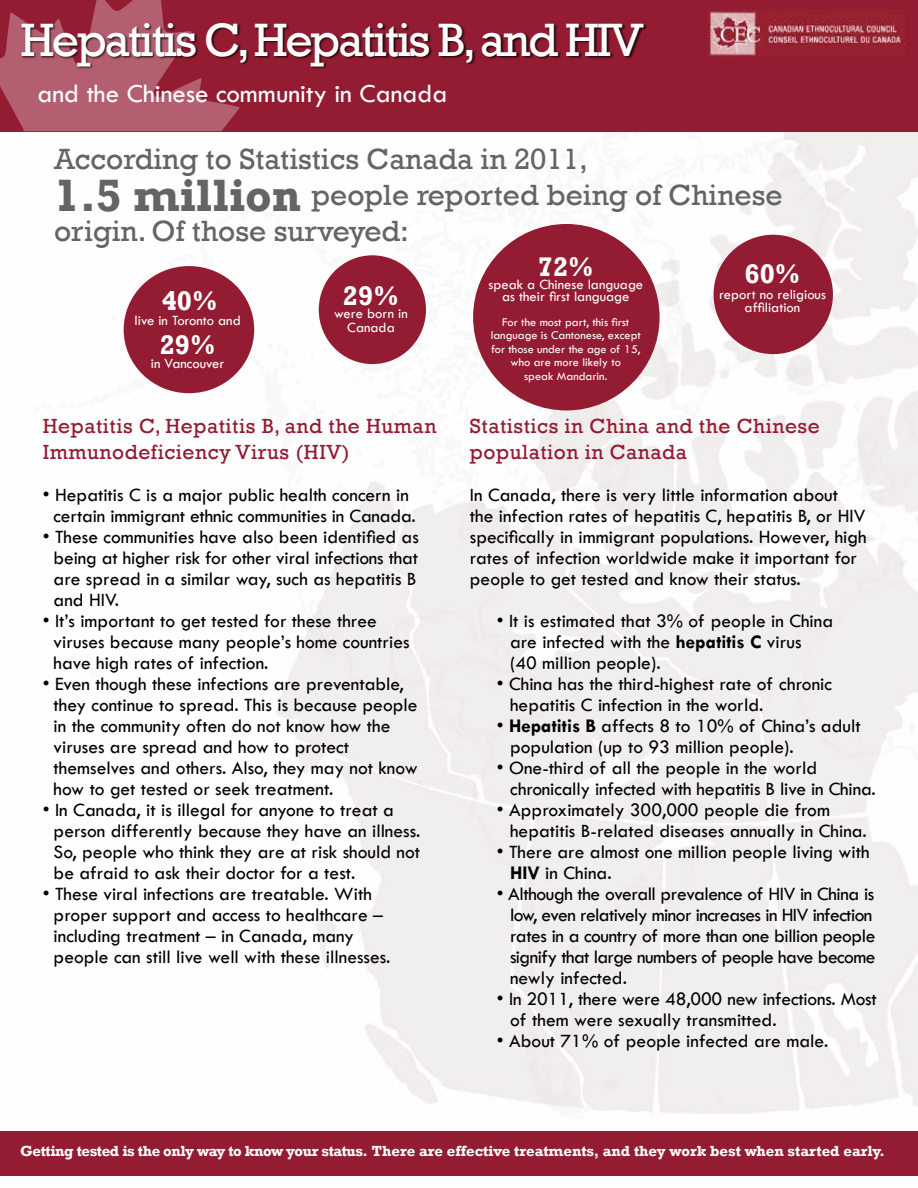
<style>
.page{position:relative;width:918px;height:1188px;background:#fff}
.page>*{position:absolute;margin:0;border:0;box-sizing:border-box;transform-origin:0 0}
.t1{font:48px "Rockwell";letter-spacing:-.05em;color:#fff}
.t2{font:700 46.5px "Rockwell";color:#636466}
.t3{font:30px/36px "Rockwell";color:#636466}
.t4{font:700 27.6px "Rockwell";color:#fff}
.t5{font:27px "Tw Cen";color:#fff}
.t6{font:21px/25.5px "Rockwell";letter-spacing:.025em;color:#931c32}
.t7{font:19.5px/21px "Tw Cen";color:#000}
.t8{font:19.5px/21px "Tw Cen";letter-spacing:-.03em;color:#000}
.t9{font:700 15px "Rockwell";color:#fff}
.t10{font:14.55px/12.3px "Tw Cen";color:#fff;text-align:center}
.t11{font:12.3px/13.5px "Tw Cen";color:#fff;text-align:center}
.s1{font-weight:700}
</style>
<div class="page">
<img style="left:0;top:131px;width:918px;height:983px">
<div style="left:0;top:0;width:918px;height:131px;background:#931c32"></div>
<svg style="left:0;top:0;width:240px;height:131px"></svg>
<div style="left:319px;top:255px;width:107px;height:109px;background:#931c32;border-radius:50%"></div>
<div style="left:124px;top:266px;width:130px;height:127px;background:#931c32;border-radius:50%"></div>
<div style="left:473px;top:224px;width:187px;height:186px;background:#931c32;border-radius:50%"></div>
<div style="left:714px;top:235px;width:119px;height:119px;background:#931c32;border-radius:50%"></div>
<div style="left:21px;top:23px;width:626px;height:47px;background:#000;opacity:.74"></div>
<div style="left:0;top:1131px;width:918px;height:45px;background:#931c32"></div>
<img style="left:709px;top:11px;width:195px;height:45px">
<p class="t1" style="left:20px;top:12px;width:625px">Hepatitis C, Hepatitis B, and HIV</p>
<p class="t5" style="left:38px;top:77px;width:411px">and the Chinese community in Canada</p>
<p class="t3" style="left:54px;top:141px;width:535px">According to Statistics Canada in 2011,</p>
<p class="t2" style="left:54px;top:167px;width:249px">1.5 million</p>
<p class="t3" style="left:54px;top:177px;width:730px;text-indent:257px">people reported being of Chinese origin. Of those surveyed:</p>
<p class="t4" style="left:538px;top:250px;width:58px">72%</p>
<p class="t10" style="left:489px;top:278px;width:156px">speak a Chinese language as their first language</p>
<p class="t11" style="left:491px;top:315px;width:152px">For the most part, this first language is Cantonese, except for those under the age of 15, who are more likely to<br>speak Mandarin.</p>
<p class="t4" style="left:744px;top:257px;width:58px">60%</p>
<p class="t10" style="left:719px;top:288px;width:108px">report no religious</p>
<p class="t4" style="left:343px;top:279px;width:58px">29%</p>
<p class="t4" style="left:162px;top:284px;width:58px">40%</p>
<p class="t10" style="left:135px;top:314px;width:108px">live in Toronto and</p>
<p class="t4" style="left:160px;top:328px;width:58px">29%</p>
<p class="t10" style="left:151px;top:358px;width:75px">in Vancouver</p>
<p class="t10" style="left:745px;top:302px;width:57px">affiliation</p>
<p class="t10" style="left:334px;top:307px;width:75px;line-height:13.5px">were born in<br>Canada</p>
<p class="t6" style="left:43px;top:414px;width:395px">Hepatitis C, Hepatitis B, and the Human<br>Immunodeficiency Virus (HIV)</p>
<p class="t7" style="left:43px;top:484px;width:375px;text-align:center">• Hepatitis C is a major public health concern in certain immigrant ethnic communities in Canada.</p>
<p class="t7" style="left:54px;top:526px;width:367px;text-align:justify;text-indent:-11px">• These communities have also been identified as being at higher risk for other viral infections that are spread in a similar way, such as hepatitis B and HIV.</p>
<p class="t7" style="left:54px;top:610px;width:358px;text-indent:-11px">• It’s important to get tested for these three viruses because many people’s home countries have high rates of infection.</p>
<p class="t7" style="left:54px;top:673px;width:366px;text-indent:-11px">• Even though these infections are preventable, they continue to spread. This is because people in the community often do not know how the viruses are spread and how to protect themselves and others. Also, they may not know how to get tested or seek treatment.</p>
<p class="t7" style="left:54px;top:799px;width:368px;text-indent:-11px">• In Canada, it is illegal for anyone to treat a person differently because they have an illness.<br>So, people who think they are at risk should not be afraid to ask their doctor for a test.</p>
<p class="t7" style="left:54px;top:883px;width:338px;text-indent:-11px">• These viral infections are treatable. With proper support and access to healthcare – including treatment – in Canada, many people can still live well with these illnesses.</p>
<p class="t6" style="left:470px;top:414px;width:351px">Statistics in China and the Chinese population in Canada</p>
<p class="t7" style="left:470px;top:484px;width:399px">In Canada, there is very little information about<br>the infection rates of hepatitis C, hepatitis B, or HIV specifically in immigrant populations. However, high rates of infection worldwide make it important for people to get tested and know their status.</p>
<p class="t7" style="left:510px;top:610px;width:325px;text-indent:-13px">• It is estimated that 3% of people in China are infected with the <span class="s1">hepatitis C</span> virus (40 million people).</p>
<p class="t7" style="left:510px;top:673px;width:323px;text-indent:-13px">• China has the third-highest rate of chronic hepatitis C infection in the world.</p>
<p class="t7" style="left:510px;top:715px;width:352px;text-indent:-13px">• <span class="s1">Hepatitis B</span> affects 8 to 10% of China’s adult population (up to 93 million people).</p>
<p class="t7" style="left:510px;top:757px;width:367px;text-indent:-13px">• One-third of all the people in the world chronically infected with hepatitis B live in China.</p>
<p class="t7" style="left:510px;top:799px;width:358px;text-indent:-13px">• Approximately 300,000 people die from hepatitis B-related diseases annually in China.</p>
<p class="t7" style="left:510px;top:841px;width:361px;text-indent:-13px">• There are almost one million people living with<br><span class="s1">HIV</span> in China.</p>
<p class="t8" style="left:510px;top:883px;width:367px;text-indent:-13px">• Although the overall prevalence of HIV in China is low, even relatively minor increases in HIV infection rates in a country of more than one billion people signify that large numbers of people have become newly infected.</p>
<p class="t7" style="left:510px;top:988px;width:368px;text-indent:-13px">• In 2011, there were 48,000 new infections. Most of them were sexually transmitted.</p>
<p class="t7" style="left:497px;top:1030px;width:333px">• About 71% of people infected are male.</p>
<p class="t9" style="left:20px;top:1142px;width:866px">Getting tested is the only way to know your status. There are effective treatments, and they work best when started early.</p>
</div>
